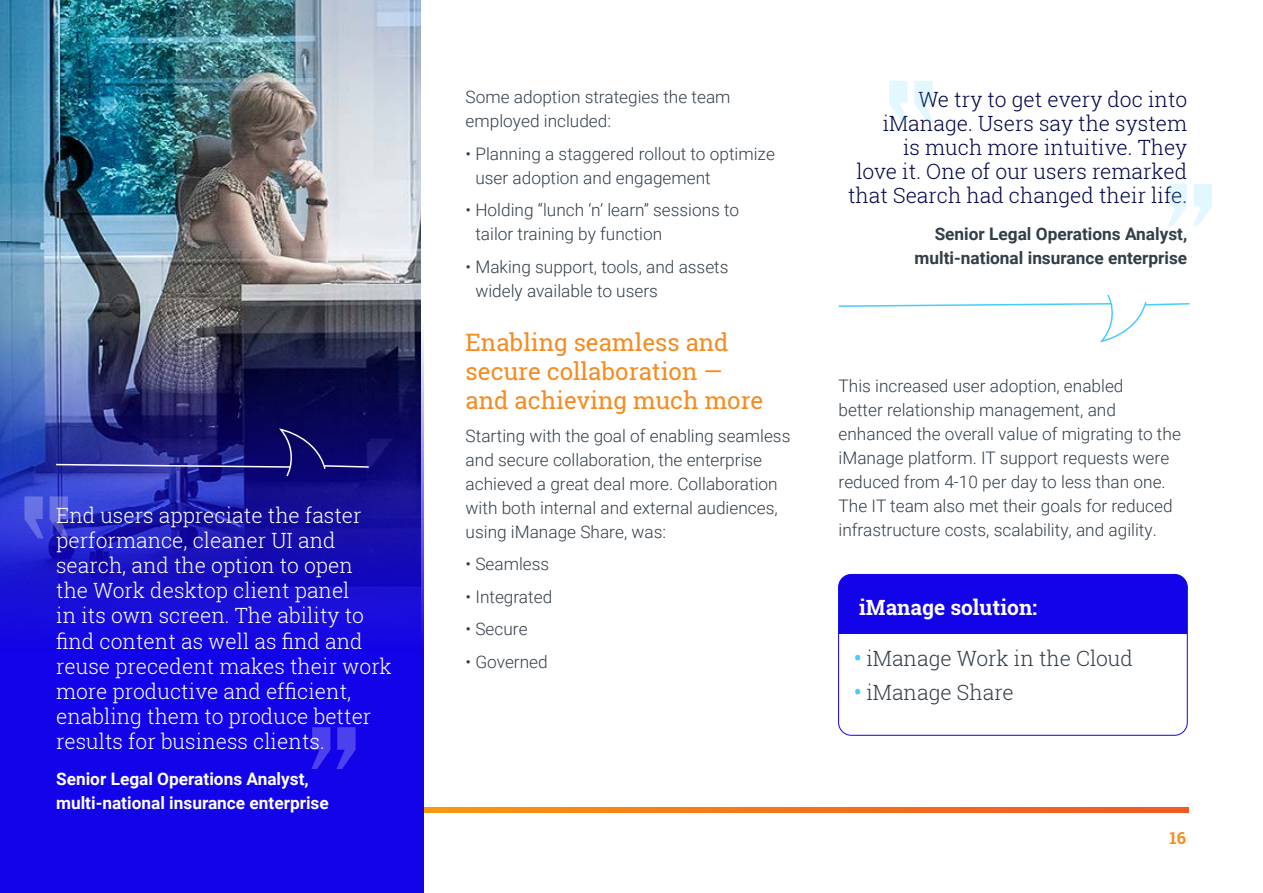
<style>
.page{position:relative;width:1263px;height:893px;background:#fff}
.page>*{position:absolute;margin:0;border:0;box-sizing:border-box;transform-origin:0 0}
.t1{font:24px/28.8px "Roboto Slab";color:#f68b1f}
.t2{font:300 21px/25.2px "Roboto Slab";color:#fff}
.t3{font:300 21px/24px "Roboto Slab";color:#02064a;text-align:right}
.t4{font:300 21px "Roboto Slab";color:#323e48}
.t5{font:700 21px "Roboto Slab";color:#fff}
.t6{font:300 17.25px/24px "Roboto";color:#323e48}
.t7{font:700 17.25px/24px "Roboto";color:#fff}
.t8{font:700 17.25px/24px "Roboto";color:#323e48;text-align:right}
.t9{font:700 16.5px "Roboto Slab";color:#f68b1f}
.s1{font-weight:700;color:#47ccfa}
</style>
<div class="page">
<svg style="left:423px;top:808px;width:765px;height:4px;background:#f47419"></svg>
<div style="left:838px;top:574px;width:349px;height:60px;background:#1203e8"></div>
<div style="left:838px;top:574px;width:350px;height:162px;border:1px solid #1203e8;border-radius:13px"></div>
<img style="left:0;top:0;width:423px;height:893px">
<svg style="left:311px;top:727px;width:45px;height:42px;background:#3528eb"></svg>
<svg style="left:24px;top:496px;width:45px;height:42px;background:#4f57da"></svg>
<svg style="left:55px;top:430px;width:315px;height:47px;background:#212182"></svg>
<svg style="left:1168px;top:184px;width:44px;height:42px"></svg>
<svg style="left:889px;top:81px;width:44px;height:42px"></svg>
<svg style="left:838px;top:294px;width:352px;height:49px"></svg>
<p class="t2" style="left:56px;top:502px;width:337px">End users appreciate the faster performance, cleaner UI and search, and the option to open<br>the Work desktop client panel<br>in its own screen. The ability to find content as well as find and reuse precedent makes their work more productive and efficient, enabling them to produce better results for business clients.</p>
<p class="t7" style="left:56px;top:767px;width:274px">Senior Legal Operations Analyst, multi-national insurance enterprise</p>
<p class="t6" style="left:466px;top:84px;width:266px">Some adoption strategies the team employed included:</p>
<p class="t6" style="left:475px;top:141px;width:301px;text-indent:-10px">• Planning a staggered rollout to optimize user adoption and engagement</p>
<p class="t6" style="left:475px;top:197px;width:265px;text-indent:-10px">• Holding “lunch ‘n’ learn” sessions to tailor training by function</p>
<p class="t6" style="left:475px;top:254px;width:255px;text-indent:-10px">• Making support, tools, and assets widely available to users</p>
<h1 class="t1" style="left:466px;top:328px;width:299px">Enabling seamless and secure collaboration — and achieving much more</h1>
<p class="t6" style="left:466px;top:423px;width:326px">Starting with the goal of enabling seamless and secure collaboration, the enterprise achieved a great deal more. Collaboration with both internal and external audiences, using iManage Share, was:</p>
<p class="t6" style="left:466px;top:551px;width:85px">• Seamless</p>
<p class="t6" style="left:466px;top:584px;width:88px">• Integrated</p>
<p class="t6" style="left:466px;top:616px;width:63px">• Secure</p>
<p class="t6" style="left:466px;top:649px;width:84px">• Governed</p>
<p class="t3" style="left:848px;top:87px;width:341px">We try to get every doc into iManage. Users say the system<br>is much more intuitive. They<br>love it. One of our users remarked that Search had changed their life.</p>
<p class="t8" style="left:915px;top:221px;width:274px">Senior Legal Operations Analyst, multi-national insurance enterprise</p>
<p class="t6" style="left:838px;top:373px;width:344px">This increased user adoption, enabled<br>better relationship management, and enhanced the overall value of migrating to the iManage platform. IT support requests were reduced from 4-10 per day to less than one.<br>The IT team also met their goals for reduced infrastructure costs, scalability, and agility.</p>
<p class="t5" style="left:859px;top:593px;width:179px">iManage solution:</p>
<p class="t4" style="left:854px;top:644px;width:280px"><span class="s1">•</span> iManage Work in the Cloud</p>
<p class="t4" style="left:854px;top:678px;width:161px"><span class="s1">•</span> iManage Share</p>
<p class="t9" style="left:1169px;top:827px;width:18px">16</p>
</div>
